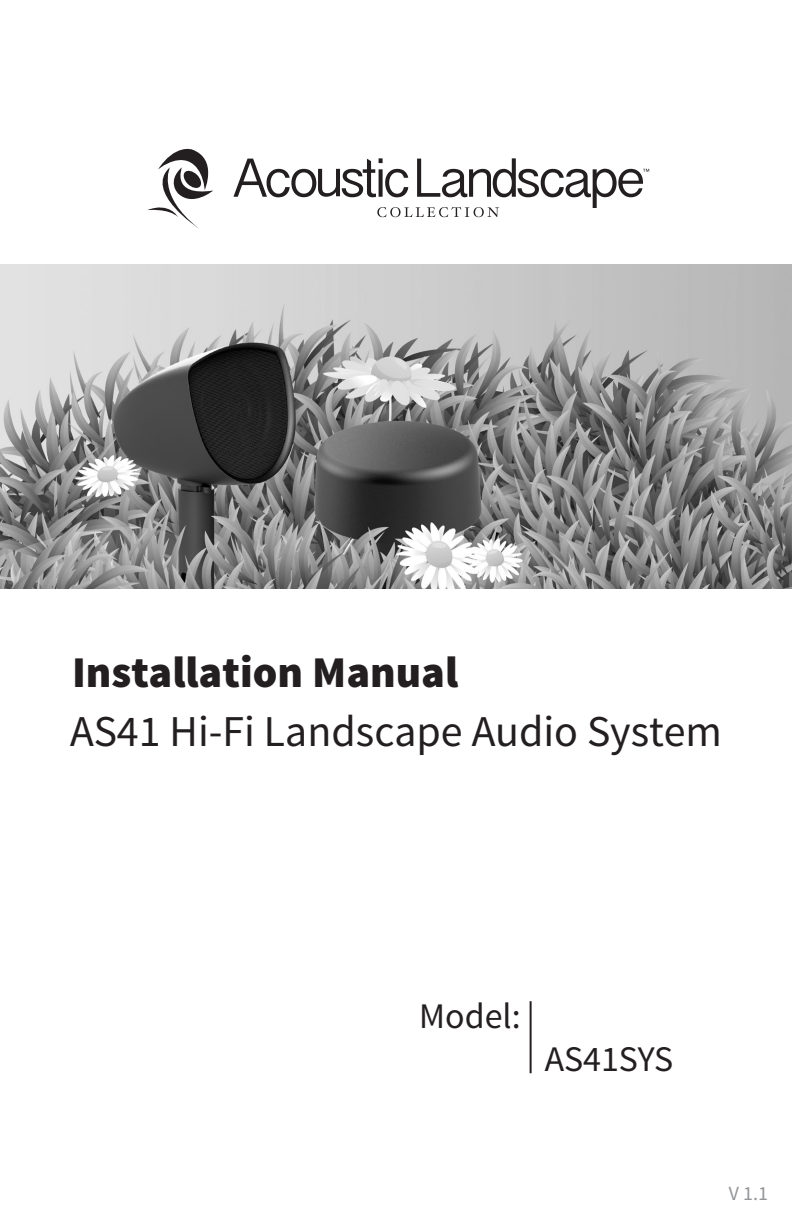
<style>
.page{position:relative;width:792px;height:1224px;background:#fff}
.page>*{position:absolute;margin:0;border:0;box-sizing:border-box;transform-origin:0 0}
.t1{font:44px "Source Sans Pro";color:#231f20}
.t2{font:900 44px "Source Sans Pro";color:#231f20}
.Body{font:36px "Source Sans Pro";color:#231f20}
.t3{font:20px "Source Sans Pro";color:#939598}
</style>
<div class="page">
<svg style="left:147px;top:148px;width:66px;height:80px"></svg>
<svg style="left:233px;top:158px;width:416px;height:59px"></svg>
<img style="left:0;top:264px;width:792px;height:324px">
<hr style="left:530px;top:1001px;width:2px;height:72px;background:#231f20">
<p class="t2" style="left:72px;top:644px;width:388px">Installation Manual</p>
<p class="t1" style="left:70px;top:704px;width:653px">AS41 Hi-Fi Landscape Audio System</p>
<p class="Body" style="left:419px;top:994px;width:103px">Model:</p>
<p class="Body" style="left:545px;top:1037px;width:130px">AS41SYS</p>
<p class="t3" style="left:729px;top:1181px;width:41px">V 1.1</p>
</div>
